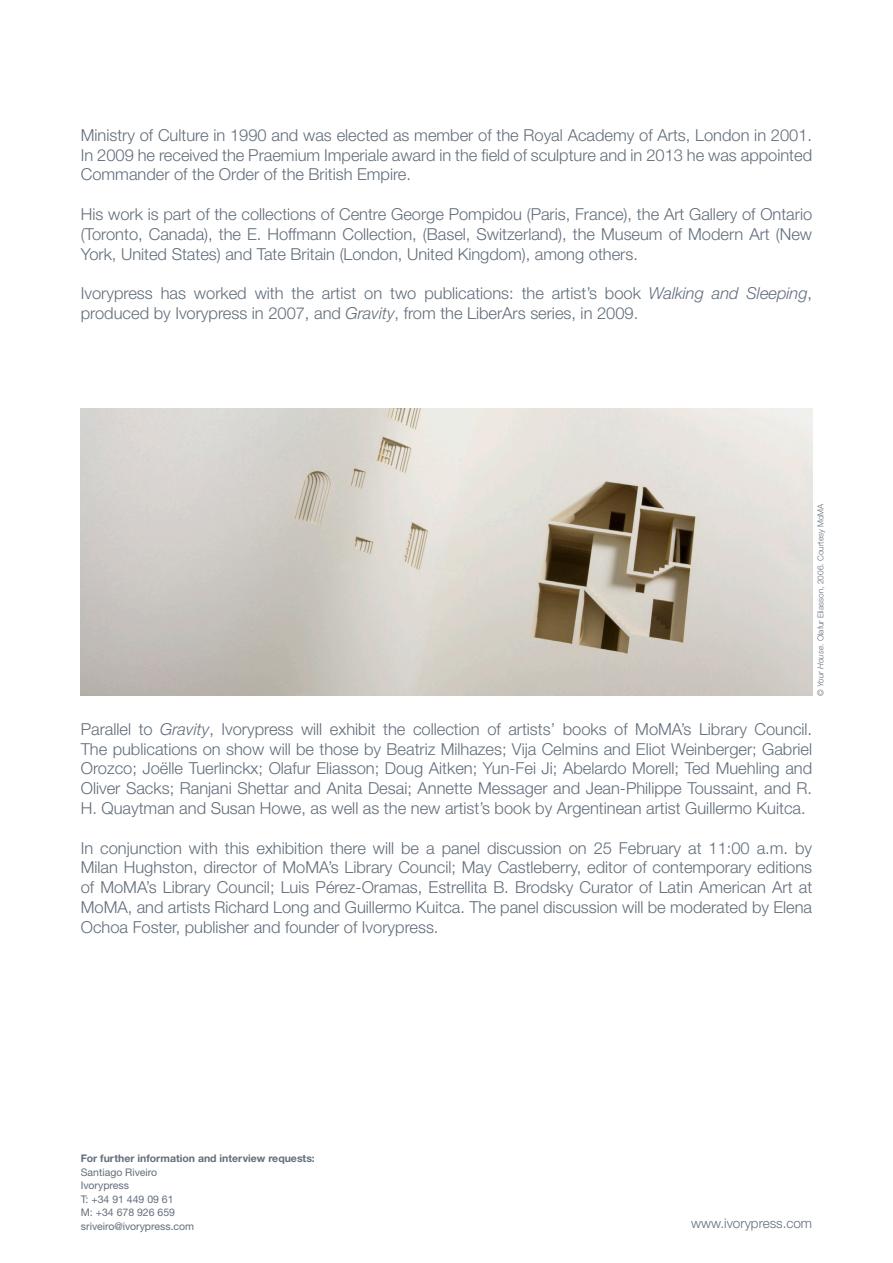
<style>
.page{position:relative;width:893px;height:1263px;background:#fff}
.page>*{position:absolute;margin:0;border:0;box-sizing:border-box;transform-origin:0 0}
.t1{font:300 16.5px/19.8px "Helvetica Neue CE";color:#626e7b;text-align:justify}
.t2{font:300 13.5px "Helvetica Neue CE";color:#626e7b}
.t3{font:10.5px "Helvetica Neue CE";color:#626e7b}
.t4{font:700 10.5px "Helvetica Neue CE";color:#626e7b}
.t5{font:300 8.25px "Helvetica Neue CE";color:#626e7b}
.s1{font-style:italic}
</style>
<div class="page">
<img style="left:81px;top:409px;width:731px;height:287px">
<p class="t1" style="left:81px;top:125px;width:733px">Ministry of Culture in 1990 and was elected as member of the Royal Academy of Arts, London in 2001.<br>In 2009 he received the Praemium Imperiale award in the field of sculpture and in 2013 he was appointed Commander of the Order of the British Empire.</p>
<p class="t1" style="left:81px;top:204px;width:733px">His work is part of the collections of Centre George Pompidou (Paris, France), the Art Gallery of Ontario (Toronto, Canada), the E. Hoffmann Collection, (Basel, Switzerland), the Museum of Modern Art (New York, United States) and Tate Britain (London, United Kingdom), among others.</p>
<p class="t1" style="left:81px;top:283px;width:733px">Ivorypress has worked with the artist on two publications: the artist’s book <span class="s1">Walking and Sleeping</span>, produced by Ivorypress in 2007, and <span class="s1">Gravity</span>, from the LiberArs series, in 2009.</p>
<p class="t5" style="left:816px;top:696px;width:194px;rotate:-90deg">© <span class="s1">Your House</span>. Olafur Eliasson, 2006. Courtesy MoMA</p>
<p class="t1" style="left:81px;top:719px;width:733px">Parallel to <span class="s1">Gravity</span>, Ivorypress will exhibit the collection of artists’ books of MoMA’s Library Council.<br>The publications on show will be those by Beatriz Milhazes; Vija Celmins and Eliot Weinberger; Gabriel Orozco; Joëlle Tuerlinckx; Olafur Eliasson; Doug Aitken; Yun-Fei Ji; Abelardo Morell; Ted Muehling and Oliver Sacks; Ranjani Shettar and Anita Desai; Annette Messager and Jean-Philippe Toussaint, and R.<br>H. Quaytman and Susan Howe, as well as the new artist’s book by Argentinean artist Guillermo Kuitca.</p>
<p class="t1" style="left:81px;top:838px;width:733px">In conjunction with this exhibition there will be a panel discussion on 25 February at 11:00 a.m. by Milan Hughston, director of MoMA’s Library Council; May Castleberry, editor of contemporary editions of MoMA’s Library Council; Luis Pérez-Oramas, Estrellita B. Brodsky Curator of Latin American Art at MoMA, and artists Richard Long and Guillermo Kuitca. The panel discussion will be moderated by Elena Ochoa Foster, publisher and founder of Ivorypress.</p>
<p class="t4" style="left:81px;top:1152px;width:236px">For further information and interview requests:</p>
<p class="t3" style="left:81px;top:1166px;width:78px">Santiago Riveiro</p>
<p class="t3" style="left:81px;top:1179px;width:50px">Ivorypress</p>
<p class="t3" style="left:81px;top:1193px;width:94px">T: +34 91 449 09 61</p>
<p class="t3" style="left:81px;top:1206px;width:96px">M: +34 678 926 659</p>
<p class="t3" style="left:81px;top:1220px;width:115px">sriveiro@ivorypress.com</p>
<p class="t2" style="left:691px;top:1215px;width:123px">www.ivorypress.com</p>
</div>
